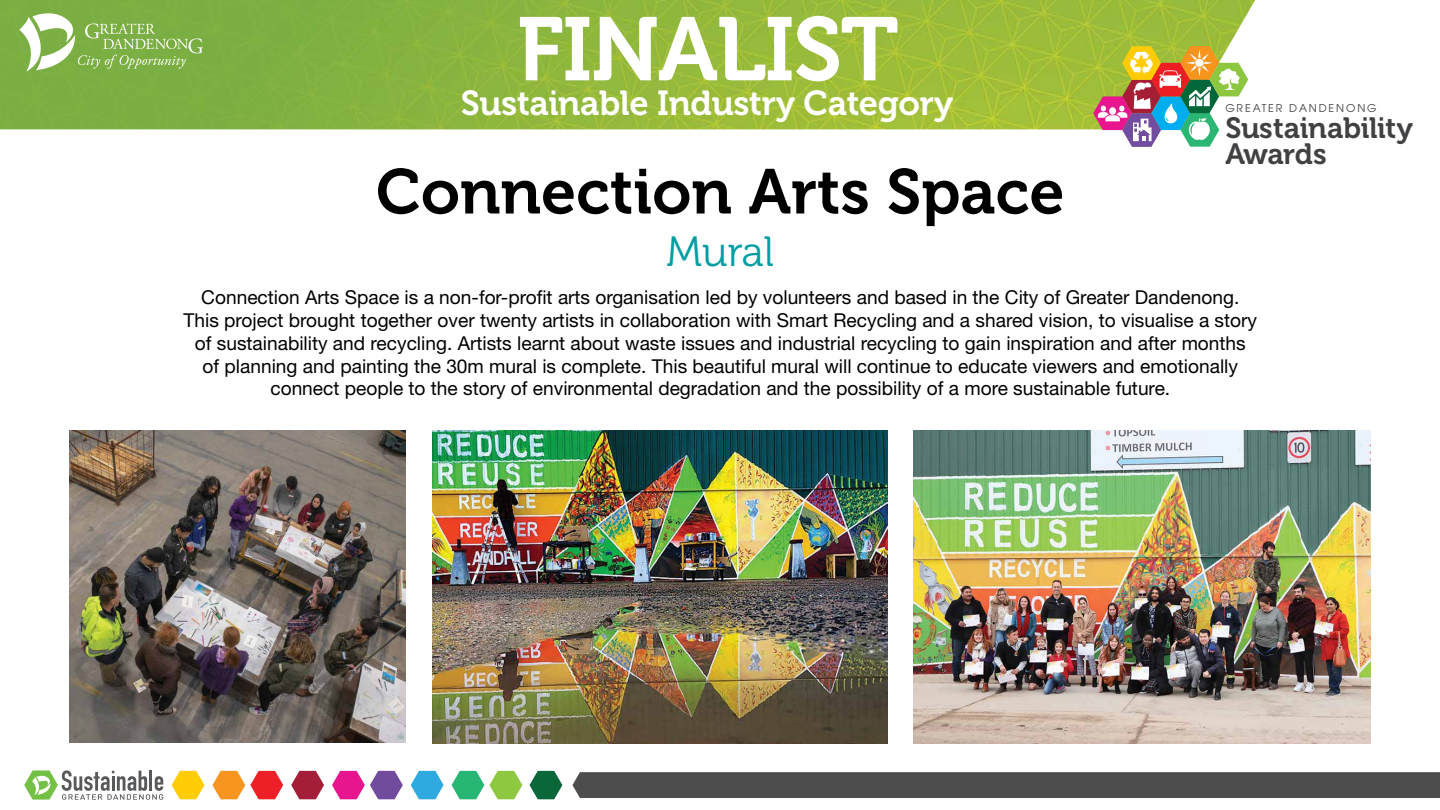
<style>
.page{position:relative;width:1440px;height:810px;background:#fff}
.page>*{position:absolute;margin:0;border:0;box-sizing:border-box;transform-origin:0 0}
.t1{font:89.32px "Museo 700";letter-spacing:-.02em;color:#fff}
.t2{font:63px "Museo 700";color:#000}
.t3{font:42.15px "Museo 300";color:#009ea2}
.t4{font:34.58px "Museo 700";letter-spacing:-.01em;color:#fff}
.t5{font:29.17px/25.6px "Museo 700";letter-spacing:-.015em;color:#414042}
.t6{font:19.12px/23px "Helvetica Neue";color:#000;text-align:center}
.t7{font:10.8px "Avant Garde";letter-spacing:.175em;color:#414042}
</style>
<div class="page">
<img style="left:0;top:0;width:1186px;height:129px">
<svg style="left:1186px;top:0;width:185px;height:451px"></svg>
<svg style="left:19px;top:8px;width:184px;height:64px;background:#93bd65"></svg>
<svg style="left:1093px;top:46px;width:155px;height:101px"></svg>
<svg style="left:530px;top:771px;width:32px;height:28px"></svg>
<svg style="left:212px;top:771px;width:71px;height:28px"></svg>
<svg style="left:332px;top:771px;width:71px;height:28px"></svg>
<svg style="left:452px;top:771px;width:70px;height:28px"></svg>
<svg style="left:172px;top:771px;width:32px;height:28px"></svg>
<svg style="left:291px;top:771px;width:33px;height:28px"></svg>
<svg style="left:411px;top:771px;width:33px;height:28px"></svg>
<div style="left:572px;top:772px;width:868px;height:26px;background:#4d4d4d"></div>
<svg style="left:24px;top:770px;width:139px;height:30px"></svg>
<img style="left:433px;top:431px;width:455px;height:312px">
<img style="left:70px;top:431px;width:335px;height:312px">
<img style="left:914px;top:431px;width:456px;height:312px">
<h1 class="t1" style="left:517px;top:0;width:383px">FINALIST</h1>
<h3 class="t4" style="left:461px;top:84px;width:494px">Sustainable Industry Category</h3>
<p class="t7" style="left:1225px;top:101px;width:153px">GREATER DANDENONG</p>
<h3 class="t5" style="left:1225px;top:115px;width:189px">Sustainability<br>Awards</h3>
<h2 class="t2" style="left:376px;top:157px;width:690px">Connection Arts Space</h2>
<h3 class="t3" style="left:666px;top:229px;width:109px">Mural</h3>
<p class="t6" style="left:184px;top:285px;width:1075px">Connection Arts Space is a non-for-profit arts organisation led by volunteers and based in the City of Greater Dandenong.<br>This project brought together over twenty artists in collaboration with Smart Recycling and a shared vision, to visualise a story of sustainability and recycling. Artists learnt about waste issues and industrial recycling to gain inspiration and after months<br>of planning and painting the 30m mural is complete. This beautiful mural will continue to educate viewers and emotionally connect people to the story of environmental degradation and the possibility of a more sustainable future.</p>
</div>
